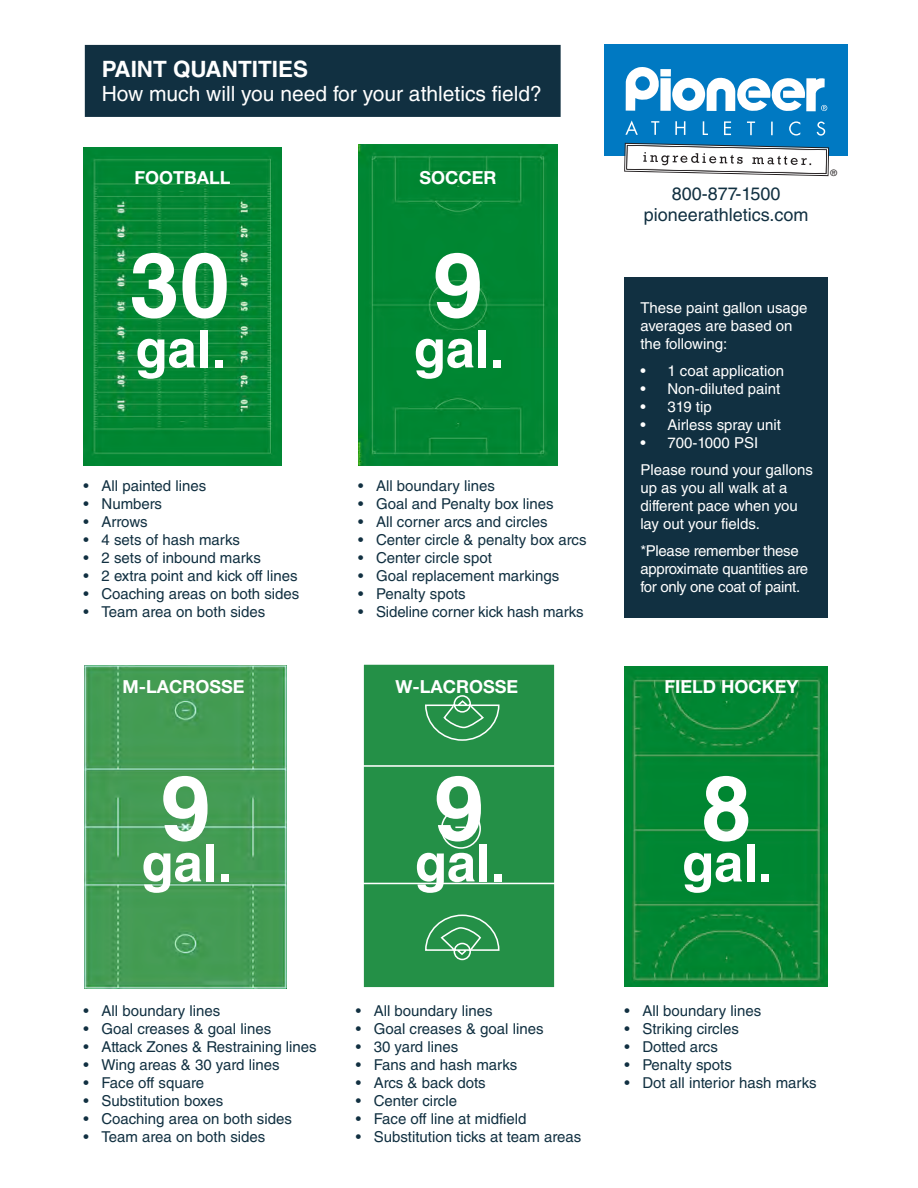
<style>
.page{position:relative;width:918px;height:1188px;background:#fff}
.page>*{position:absolute;margin:0;border:0;box-sizing:border-box;transform-origin:0 0}
.Titles{font:700 90px "Helvetica LT Std";color:#fff}
.Titles-2{font:700 52.5px "Helvetica LT Std";color:#fff}
.t1{font:700 22.5px "Helvetica LT Std";color:#fff}
.t2{font:21px "Helvetica LT Std";color:#fff}
.t3{font:700 18px "Helvetica Neue LT Std";color:#fff}
.t4{font:18px "Helvetica LT Std";color:#113041}
.t5{font:15px "Helvetica LT Std";color:#113041}
.t6{font:15px/18px "Helvetica LT Std";color:#fff}
.t7{font:15px/18px "Helvetica LT Std";letter-spacing:-.02em;color:#fff}
.t8{font:8.85px "Helvetica LT Std";color:#231f20}
</style>
<div class="page">
<div style="left:362px;top:663px;width:194px;height:326px;background:#249047;border:2px solid #fff"></div>
<svg style="left:362px;top:694px;width:194px;height:267px"></svg>
<img style="left:624px;top:667px;width:204px;height:320px">
<img style="left:85px;top:666px;width:201px;height:323px">
<div style="left:604px;top:45px;width:244px;height:111px;background:#0079c2"></div>
<svg style="left:626px;top:67px;width:201px;height:45px"></svg>
<svg style="left:625px;top:120px;width:13px;height:15px"></svg>
<svg style="left:651px;top:121px;width:8px;height:14px"></svg>
<svg style="left:675px;top:121px;width:10px;height:14px"></svg>
<svg style="left:703px;top:121px;width:5px;height:14px"></svg>
<svg style="left:724px;top:121px;width:7px;height:14px"></svg>
<svg style="left:747px;top:122px;width:8px;height:13px"></svg>
<svg style="left:771px;top:122px;width:2px;height:13px"></svg>
<svg style="left:789px;top:121px;width:11px;height:15px"></svg>
<svg style="left:817px;top:122px;width:8px;height:14px"></svg>
<svg style="left:624px;top:143px;width:205px;height:33px"></svg>
<div style="left:624px;top:277px;width:204px;height:341px;background:#113041"></div>
<img style="left:84px;top:148px;width:198px;height:317px">
<div style="left:358px;top:145px;width:200px;height:320px;background:#008632"></div>
<div style="left:85px;top:45px;width:476px;height:72px;background:#113041"></div>
<p class="t1" style="left:102px;top:55px;width:208px">PAINT QUANTITIES</p>
<p class="t2" style="left:102px;top:81px;width:442px">How much will you need for your athletics field?</p>
<p class="t3" style="left:135px;top:166px;width:98px">FOOTBALL</p>
<p class="t3" style="left:419px;top:166px;width:79px">SOCCER</p>
<p class="Titles" style="left:130px;top:230px;width:102px">30</p>
<p class="Titles-2" style="left:135px;top:317px;width:92px">gal.</p>
<p class="t5" style="left:84px;top:477px;width:124px">• All painted lines</p>
<p class="t5" style="left:84px;top:495px;width:80px">• Numbers</p>
<p class="t5" style="left:84px;top:513px;width:66px">• Arrows</p>
<p class="t5" style="left:84px;top:531px;width:158px">• 4 sets of hash marks</p>
<p class="t5" style="left:84px;top:549px;width:179px">• 2 sets of inbound marks</p>
<p class="t5" style="left:84px;top:567px;width:216px">• 2 extra point and kick off lines</p>
<p class="t5" style="left:84px;top:585px;width:217px">• Coaching areas on both sides</p>
<p class="t5" style="left:84px;top:603px;width:183px">• Team area on both sides</p>
<p class="Titles" style="left:433px;top:230px;width:52px">9</p>
<p class="Titles-2" style="left:414px;top:317px;width:92px">gal.</p>
<p class="t5" style="left:358px;top:477px;width:138px">• All boundary lines</p>
<p class="t5" style="left:358px;top:495px;width:197px">• Goal and Penalty box lines</p>
<p class="t5" style="left:358px;top:513px;width:191px">• All corner arcs and circles</p>
<p class="t5" style="left:358px;top:531px;width:230px">• Center circle &amp; penalty box arcs</p>
<p class="t5" style="left:358px;top:549px;width:135px">• Center circle spot</p>
<p class="t5" style="left:358px;top:567px;width:203px">• Goal replacement markings</p>
<p class="t5" style="left:358px;top:585px;width:109px">• Penalty spots</p>
<p class="t5" style="left:358px;top:603px;width:227px">• Sideline corner kick hash marks</p>
<p class="t4" style="left:672px;top:183px;width:110px">800-877-1500</p>
<p class="t4" style="left:644px;top:204px;width:166px">pioneerathletics.com</p>
<p class="t8" style="left:831px;top:168px;width:8px">®</p>
<p class="t6" style="left:640px;top:299px;width:169px">These paint gallon usage averages are based on the following:</p>
<p class="t6" style="left:640px;top:362px;width:145px">• 1 coat application</p>
<p class="t6" style="left:640px;top:380px;width:142px">• Non-diluted paint</p>
<p class="t6" style="left:640px;top:398px;width:73px">• 319 tip</p>
<p class="t6" style="left:640px;top:416px;width:142px">• Airless spray unit</p>
<p class="t6" style="left:640px;top:434px;width:119px">• 700-1000 PSI</p>
<p class="t6" style="left:640px;top:461px;width:174px">Please round your gallons up as you all walk at a different pace when you lay out your fields.</p>
<p class="t7" style="left:640px;top:542px;width:169px">*Please remember these approximate quantities are for only one coat of paint.</p>
<p class="t3" style="left:122px;top:676px;width:124px">M-LACROSSE</p>
<p class="t3" style="left:396px;top:676px;width:124px">W-LACROSSE</p>
<p class="t3" style="left:665px;top:676px;width:136px">FIELD HOCKEY</p>
<p class="Titles" style="left:161px;top:753px;width:52px">9</p>
<p class="Titles-2" style="left:141px;top:831px;width:92px">gal.</p>
<p class="Titles" style="left:434px;top:753px;width:52px">9</p>
<p class="Titles-2" style="left:415px;top:831px;width:92px">gal.</p>
<p class="Titles" style="left:701px;top:753px;width:52px">8</p>
<p class="Titles-2" style="left:682px;top:831px;width:92px">gal.</p>
<p class="t5" style="left:84px;top:1002px;width:138px">• All boundary lines</p>
<p class="t5" style="left:84px;top:1020px;width:189px">• Goal creases &amp; goal lines</p>
<p class="t5" style="left:84px;top:1038px;width:235px">• Attack Zones &amp; Restraining lines</p>
<p class="t5" style="left:84px;top:1056px;width:198px">• Wing areas &amp; 30 yard lines</p>
<p class="t5" style="left:84px;top:1074px;width:122px">• Face off square</p>
<p class="t5" style="left:84px;top:1092px;width:141px">• Substitution boxes</p>
<p class="t5" style="left:84px;top:1110px;width:210px">• Coaching area on both sides</p>
<p class="t5" style="left:84px;top:1128px;width:183px">• Team area on both sides</p>
<p class="t5" style="left:356px;top:1002px;width:138px">• All boundary lines</p>
<p class="t5" style="left:356px;top:1020px;width:189px">• Goal creases &amp; goal lines</p>
<p class="t5" style="left:356px;top:1038px;width:104px">• 30 yard lines</p>
<p class="t5" style="left:356px;top:1056px;width:163px">• Fans and hash marks</p>
<p class="t5" style="left:356px;top:1074px;width:131px">• Arcs &amp; back dots</p>
<p class="t5" style="left:356px;top:1092px;width:103px">• Center circle</p>
<p class="t5" style="left:356px;top:1110px;width:172px">• Face off line at midfield</p>
<p class="t5" style="left:356px;top:1128px;width:227px">• Substitution ticks at team areas</p>
<p class="t5" style="left:624px;top:1002px;width:138px">• All boundary lines</p>
<p class="t5" style="left:624px;top:1020px;width:116px">• Striking circles</p>
<p class="t5" style="left:624px;top:1038px;width:95px">• Dotted arcs</p>
<p class="t5" style="left:624px;top:1056px;width:109px">• Penalty spots</p>
<p class="t5" style="left:624px;top:1074px;width:194px">• Dot all interior hash marks</p>
</div>
